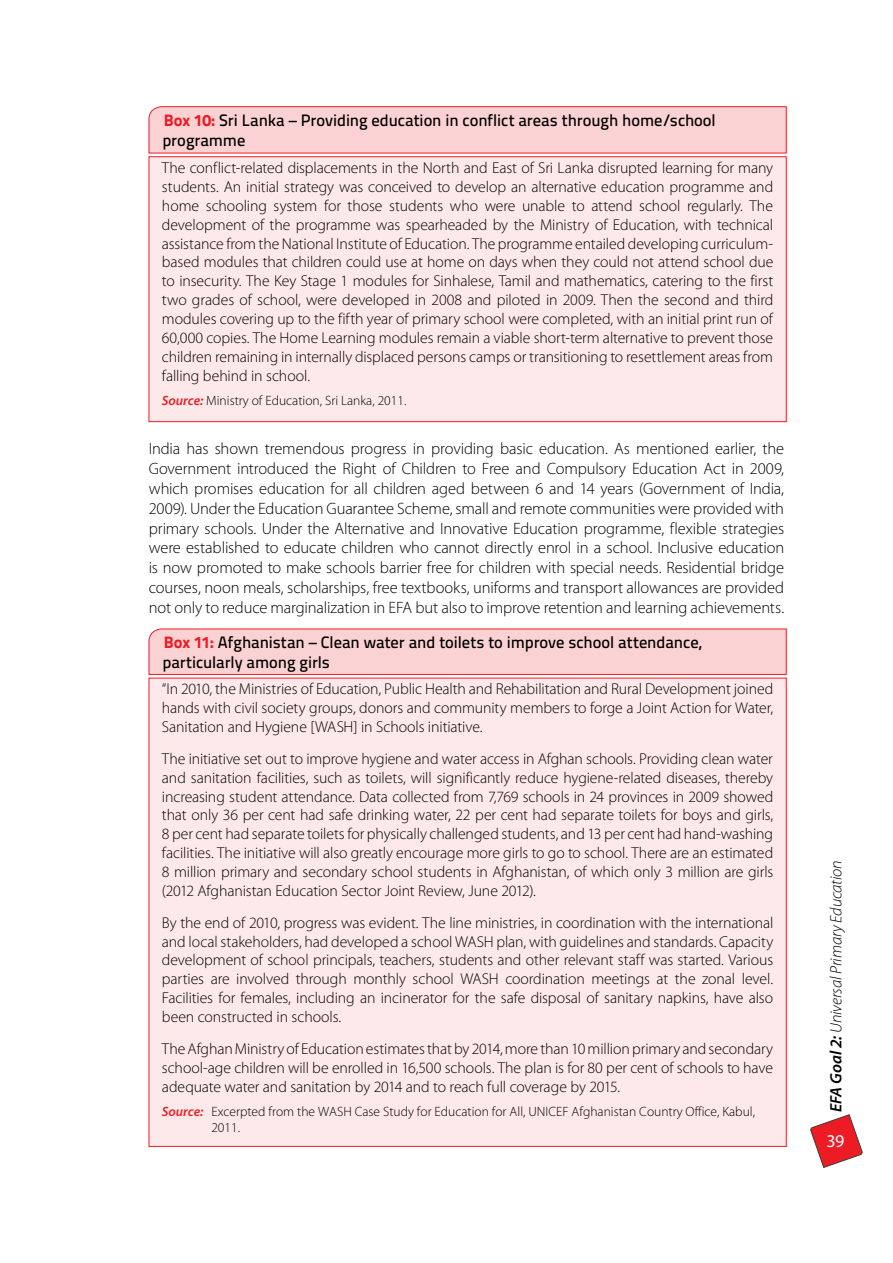
<style>
.page{position:relative;width:893px;height:1263px;background:#fff}
.page>*{position:absolute;margin:0;border:0;box-sizing:border-box;transform-origin:0 0}
.t1{font:18px "Myriad Pro";color:#fff}
.t2{font:300 16.5px/19.8px "Myriad Pro";letter-spacing:-.01em;color:#000;text-align:justify}
.t3{font:16.5px/19.8px "Titillium Text 25 L 600 wt";color:#000}
.t4{font:italic 300 16.5px "Myriad Pro";letter-spacing:-.015em;color:#000}
.t5{font:300 15.75px/18.9px "Myriad Pro";letter-spacing:-.01em;color:#000;text-align:justify}
.t6{font:300 13.5px/16.2px "Myriad Pro";color:#000}
.s1{font-family:"Titillium Text 25 L 999 wt";color:#ed1c24}
.s2{font-weight:600;font-style:italic;color:#ed1c24}
.s3{font-weight:600}
</style>
<div class="page">
<svg style="left:810px;top:1114px;width:53px;height:54px"></svg>
<svg style="left:149px;top:106px;width:637px;height:47px;background:#facbcd"></svg>
<div style="left:149px;top:157px;width:637px;height:265px;background:#fde9ea"></div>
<div style="left:149px;top:157px;width:637px;height:265px;border:1px solid #ed1c24"></div>
<svg style="left:149px;top:629px;width:637px;height:46px;background:#facbcc"></svg>
<div style="left:149px;top:678px;width:637px;height:468px;background:#fde9ea"></div>
<p class="t3" style="left:162px;top:112px;width:555px"><span class="s1">Box 10:</span> Sri Lanka – Providing education in conflict areas through home/school programme</p>
<p class="t5" style="left:162px;top:159px;width:613px">The conflict-related displacements in the North and East of Sri Lanka disrupted learning for many students. An initial strategy was conceived to develop an alternative education programme and home schooling system for those students who were unable to attend school regularly. The development of the programme was spearheaded by the Ministry of Education, with technical assistance from the National Institute of Education. The programme entailed developing curriculum&shy;based modules that children could use at home on days when they could not attend school due to insecurity. The Key Stage 1 modules for Sinhalese, Tamil and mathematics, catering to the first two grades of school, were developed in 2008 and piloted in 2009. Then the second and third modules covering up to the fifth year of primary school were completed, with an initial print run of 60,000 copies. The Home Learning modules remain a viable short-term alternative to prevent those children remaining in internally displaced persons camps or transitioning to resettlement areas from falling behind in school.</p>
<p class="t6" style="left:162px;top:394px;width:246px"><span class="s2">Source:</span> Ministry of Education, Sri Lanka, 2011.</p>
<p class="t2" style="left:149px;top:440px;width:637px">India has shown tremendous progress in providing basic education. As mentioned earlier, the Government introduced the Right of Children to Free and Compulsory Education Act in 2009, which promises education for all children aged between 6 and 14 years (Government of India, 2009). Under the Education Guarantee Scheme, small and remote communities were provided with primary schools. Under the Alternative and Innovative Education programme, flexible strategies were established to educate children who cannot directly enrol in a school. Inclusive education is now promoted to make schools barrier free for children with special needs. Residential bridge courses, noon meals, scholarships, free textbooks, uniforms and transport allowances are provided not only to reduce marginalization in EFA but also to improve retention and learning achievements.</p>
<p class="t3" style="left:162px;top:634px;width:541px"><span class="s1">Box 11:</span> Afghanistan – Clean water and toilets to improve school attendance, particularly among girls</p>
<p class="t5" style="left:162px;top:681px;width:613px">“In 2010, the Ministries of Education, Public Health and Rehabilitation and Rural Development joined hands with civil society groups, donors and community members to forge a Joint Action for Water, Sanitation and Hygiene [WASH] in Schools initiative.</p>
<p class="t5" style="left:162px;top:750px;width:613px">The initiative set out to improve hygiene and water access in Afghan schools. Providing clean water and sanitation facilities, such as toilets, will significantly reduce hygiene-related diseases, thereby increasing student attendance. Data collected from 7,769 schools in 24 provinces in 2009 showed that only 36 per cent had safe drinking water, 22 per cent had separate toilets for boys and girls, 8 per cent had separate toilets for physically challenged students, and 13 per cent had hand-washing facilities. The initiative will also greatly encourage more girls to go to school. There are an estimated 8 million primary and secondary school students in Afghanistan, of which only 3 million are girls (2012 Afghanistan Education Sector Joint Review, June 2012).</p>
<p class="t5" style="left:162px;top:914px;width:613px">By the end of 2010, progress was evident. The line ministries, in coordination with the international and local stakeholders, had developed a school WASH plan, with guidelines and standards. Capacity development of school principals, teachers, students and other relevant staff was started. Various parties are involved through monthly school WASH coordination meetings at the zonal level.<br>Facilities for females, including an incinerator for the safe disposal of sanitary napkins, have also been constructed in schools.</p>
<p class="t5" style="left:162px;top:1040px;width:613px">The Afghan Ministry of Education estimates that by 2014, more than 10 million primary and secondary school-age children will be enrolled in 16,500 schools. The plan is for 80 per cent of schools to have adequate water and sanitation by 2014 and to reach full coverage by 2015.</p>
<p class="t6" style="left:211px;top:1105px;width:545px;text-indent:-49px"><span class="s2">Source:</span> Excerpted from the WASH Case Study for Education for All, UNICEF Afghanistan Country Office, Kabul,<br>2011.</p>
<p class="t4" style="left:830px;top:1112px;width:254px;rotate:-90deg"><span class="s3">EFA Goal 2:</span> Universal Primary Education</p>
<p class="t1" style="left:826px;top:1134px;width:19px">39</p>
</div>
